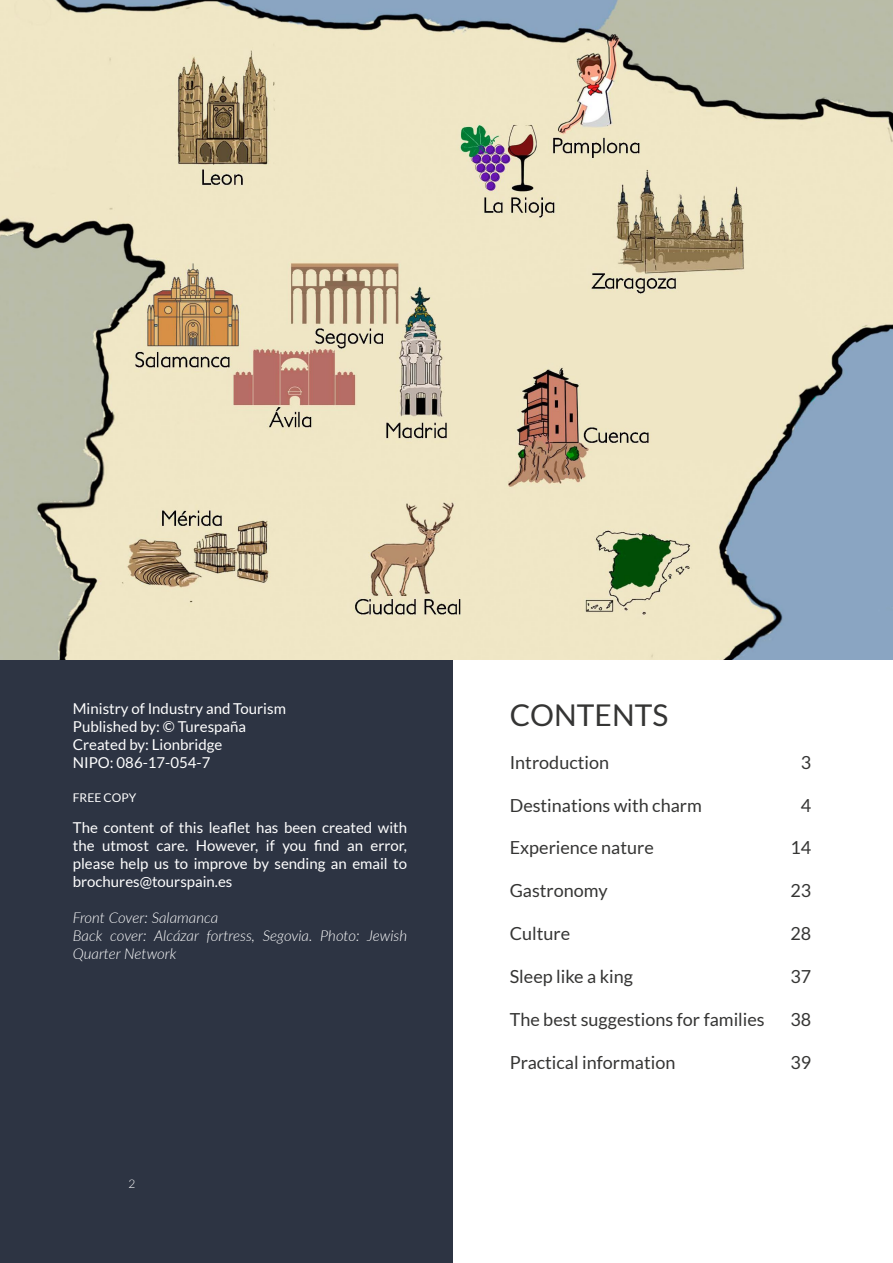
<style>
.page{position:relative;width:893px;height:1263px;background:#fff}
.page>*{position:absolute;margin:0;border:0;box-sizing:border-box;transform-origin:0 0}
.t1{font:30px "Lato";color:#353534}
.t2{font:18px "Lato";color:#353534}
.t3{font:15px/18px "Lato";color:#fff;text-align:justify}
.t4{font:italic 300 15px/18px "Lato";color:#fff}
.t5{font:12px "Lato";color:#fff}
.t6{font:300 12px "Lato";color:#fff}
</style>
<div class="page">
<div style="left:0;top:609px;width:453px;height:654px;background:#2d3443"></div>
<img style="left:0;top:0;width:893px;height:659px">
<p class="t3" style="left:73px;top:699px;width:215px">Ministry of Industry and Tourism</p>
<p class="t3" style="left:73px;top:717px;width:175px">Published by: © Turespaña</p>
<p class="t3" style="left:73px;top:735px;width:151px">Created by: Lionbridge</p>
<p class="t3" style="left:73px;top:753px;width:139px">NIPO: 086-17-054-7</p>
<p class="t5" style="left:73px;top:791px;width:65px">FREE COPY</p>
<p class="t3" style="left:73px;top:818px;width:336px">The content of this leaflet has been created with the utmost care. However, if you find an error, please help us to improve by sending an email to brochures@tourspain.es</p>
<p class="t4" style="left:73px;top:908px;width:147px">Front Cover: Salamanca</p>
<p class="t4" style="left:73px;top:926px;width:336px">Back cover: Alcázar fortress, Segovia. Photo: Jewish<br>Quarter Network</p>
<p class="t6" style="left:128px;top:1175px;width:8px">2</p>
<p class="t1" style="left:510px;top:698px;width:160px">CONTENTS</p>
<p class="t2" style="left:510px;top:752px;width:101px">Introduction</p>
<p class="t2" style="left:801px;top:752px;width:12px">3</p>
<p class="t2" style="left:510px;top:795px;width:194px">Destinations with charm</p>
<p class="t2" style="left:801px;top:795px;width:12px">4</p>
<p class="t2" style="left:510px;top:838px;width:146px">Experience nature</p>
<p class="t2" style="left:790px;top:838px;width:22px">14</p>
<p class="t2" style="left:510px;top:881px;width:99px">Gastronomy</p>
<p class="t2" style="left:790px;top:881px;width:22px">23</p>
<p class="t2" style="left:510px;top:923px;width:62px">Culture</p>
<p class="t2" style="left:790px;top:923px;width:22px">28</p>
<p class="t2" style="left:510px;top:966px;width:125px">Sleep like a king</p>
<p class="t2" style="left:790px;top:966px;width:22px">37</p>
<p class="t2" style="left:510px;top:1009px;width:256px">The best suggestions for families</p>
<p class="t2" style="left:790px;top:1009px;width:22px">38</p>
<p class="t2" style="left:510px;top:1052px;width:167px">Practical information</p>
<p class="t2" style="left:790px;top:1052px;width:22px">39</p>
</div>
